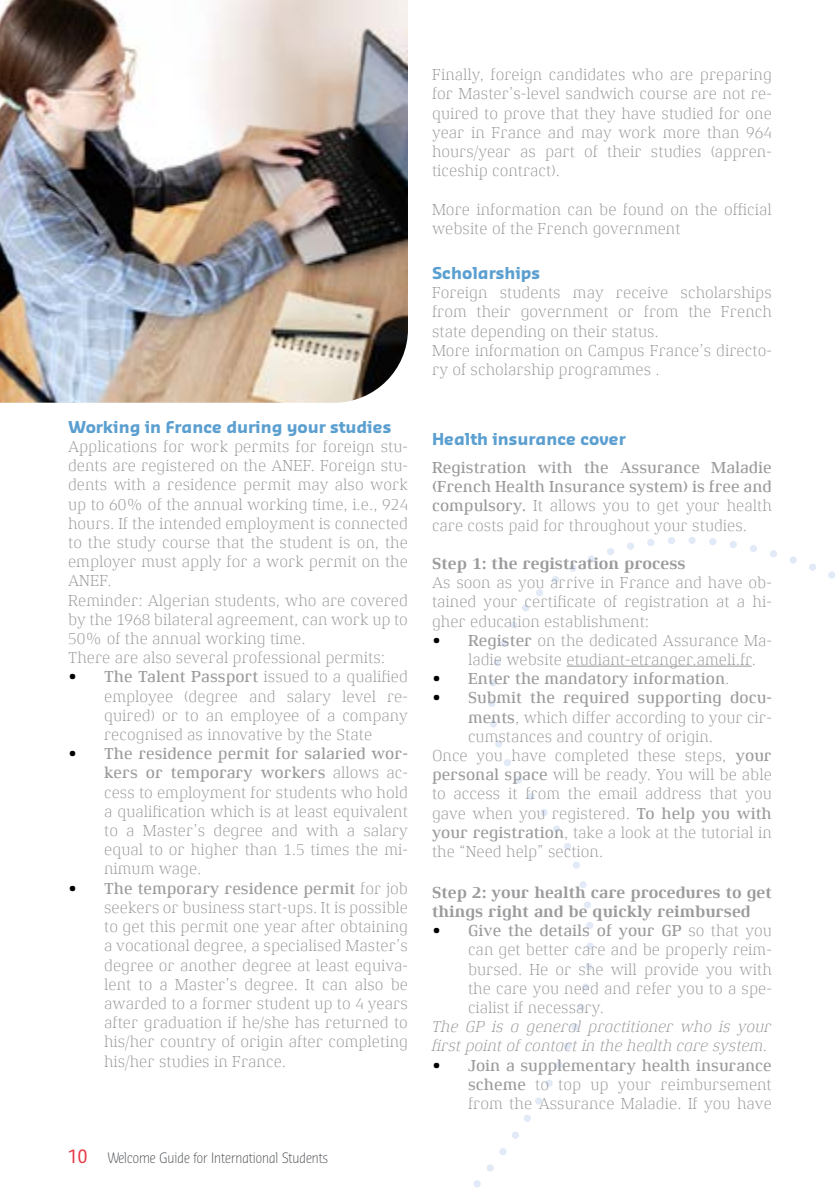
<style>
.page{position:relative;width:840px;height:1191px;background:#fff}
.page>*{position:absolute;margin:0;border:0;box-sizing:border-box;transform-origin:0 0}
.t1{font:300 16px/19.2px "Xenois Serif Pro";color:#9b9a9d;text-align:justify}
.t2{font:500 16px/19.2px "Xenois Serif Pro";color:#9b9a9d;text-align:justify}
.t3{font:700 16px/19.2px "Xenois Serif Pro";color:#9b9a9d}
.t4{font:italic 300 16px/19.2px "Xenois Serif Pro";color:#9b9a9d}
.t5{font:700 16px "Sansa Pro";color:#5b9fd0}
.t6{font:300 14px "Sansa Con Pro";color:#53555a}
.s1{font-weight:500;font-size:18px;color:#000}
.s2{font-weight:500}
.s3{font-weight:400;font-size:18px;color:#e83843}
.s4{font-weight:300}
.s5{font-size:18px;color:#000}
</style>
<div class="page">
<svg style="left:473px;top:537px;width:362px;height:651px"></svg>
<hr style="left:566px;top:666px;width:185px;height:1px;background:#9b9a9d">
<img style="left:0;top:0;width:408px;height:403px">
<p class="t5" style="left:68px;top:416px;width:324px">Working in France during your studies</p>
<p class="t1" style="left:68px;top:437px;width:341px;text-align:left">Applications for work permits for foreign stu&shy;dents are registered on the ANEF. Foreign stu&shy;dents with a residence permit may also work up to 60% of the annual working time, i.e., 924 hours. If the intended employment is connected to the study course that the student is on, the employer must apply for a work permit on the ANEF.<br>Reminder: Algerian students, who are covered by the 1968 bilateral agreement, can work up to 50% of the annual working time.<br>There are also several professional permits:</p>
<p class="t1" style="left:104px;top:667px;width:305px;text-indent:-36px"><span class="s1">•</span> <span class="s2">The Talent Passport</span> issued to a qualified employee (degree and salary level re&shy;quired) or to an employee of a company recognised as innovative by the State</p>
<p class="t1" style="left:104px;top:744px;width:305px;text-indent:-36px"><span class="s1">•</span> <span class="s2">The residence permit for salaried wor&shy;kers or temporary workers</span> allows ac&shy;cess to employment for students who hold a qualification which is at least equivalent to a Master’s degree and with a salary equal to or higher than 1.5 times the mi&shy;nimum wage.</p>
<p class="t1" style="left:104px;top:878px;width:305px;text-indent:-36px"><span class="s1">•</span> <span class="s2">The temporary residence permit</span> for job seekers or business start-ups. It is possible to get this permit one year after obtaining a vocational degree, a specialised Master’s degree or another degree at least equiva&shy;lent to a Master’s degree. It can also be awarded to a former student up to 4 years after graduation if he/she has returned to his/her country of origin after completing his/her studies in France.</p>
<p class="t6" style="left:68px;top:1148px;width:261px"><span class="s3">10</span> Welcome Guide for International Students</p>
<p class="t1" style="left:432px;top:65px;width:341px">Finally, foreign candidates who are preparing for Master’s-level sandwich course are not re&shy;quired to prove that they have studied for one year in France and may work more than 964 hours/year as part of their studies (appren&shy;ticeship contract).</p>
<p class="t1" style="left:432px;top:199px;width:341px">More information can be found on the official website of the French government</p>
<p class="t5" style="left:432px;top:262px;width:110px">Scholarships</p>
<p class="t1" style="left:432px;top:283px;width:341px;text-align:left">Foreign students may receive scholarships from their government or from the French state depending on their status.<br>More information on Campus France’s directo&shy;ry of scholarship programmes .</p>
<p class="t5" style="left:432px;top:428px;width:195px">Health insurance cover</p>
<p class="t2" style="left:432px;top:458px;width:341px">Registration with the Assurance Maladie (French Health Insurance system) is free and compulsory. <span class="s4">It allows you to get your health care costs paid for throughout your studies.</span></p>
<p class="t3" style="left:432px;top:554px;width:255px">Step 1: the registration process</p>
<p class="t1" style="left:432px;top:573px;width:341px">As soon as you arrive in France and have ob&shy;tained your certificate of registration at a hi&shy;gher education establishment:</p>
<p class="t1" style="left:468px;top:630px;width:305px;text-indent:-36px"><span class="s1">•</span> <span class="s2">Register</span> on the dedicated Assurance Ma&shy;ladie website etudiant-etranger.ameli.fr.</p>
<p class="t2" style="left:432px;top:669px;width:299px"><span class="s5">•</span> Enter the mandatory information<span class="s4">.</span></p>
<p class="t2" style="left:432px;top:688px;width:341px"><span class="s5">•</span> Submit the required supporting docu-</p>
<p class="t1" style="left:468px;top:707px;width:305px"><span class="s2">ments</span>, which differ according to your cir-</p>
<p class="t1" style="left:468px;top:726px;width:246px">cumstances and country of origin.</p>
<p class="t1" style="left:432px;top:746px;width:341px">Once you have completed these steps, <span class="s2">your</span></p>
<p class="t1" style="left:432px;top:765px;width:341px"><span class="s2">personal space</span> will be ready. You will be able</p>
<p class="t1" style="left:432px;top:784px;width:341px">to access it from the email address that you</p>
<p class="t1" style="left:432px;top:803px;width:341px">gave when you registered. <span class="s2">To help you with</span></p>
<p class="t1" style="left:432px;top:822px;width:341px"><span class="s2">your registration</span>, take a look at the tutorial in</p>
<p class="t1" style="left:432px;top:842px;width:173px">the “Need help” section.</p>
<p class="t3" style="left:432px;top:882px;width:341px">Step 2: your health care procedures to get things right and be quickly reimbursed</p>
<p class="t1" style="left:468px;top:921px;width:305px;text-indent:-36px"><span class="s1">•</span> <span class="s2">Give the details of your GP</span> so that you can get better care and be properly reim&shy;bursed. He or she will provide you with the care you need and refer you to a spe&shy;cialist if necessary.</p>
<p class="t4" style="left:432px;top:1017px;width:341px">The GP is a general practitioner who is your first point of contact in the health care system.</p>
<p class="t1" style="left:468px;top:1055px;width:305px;text-indent:-36px"><span class="s1">•</span> <span class="s2">Join a supplementary health insurance scheme</span> to top up your reimbursement from the Assurance Maladie. If you have</p>
</div>
